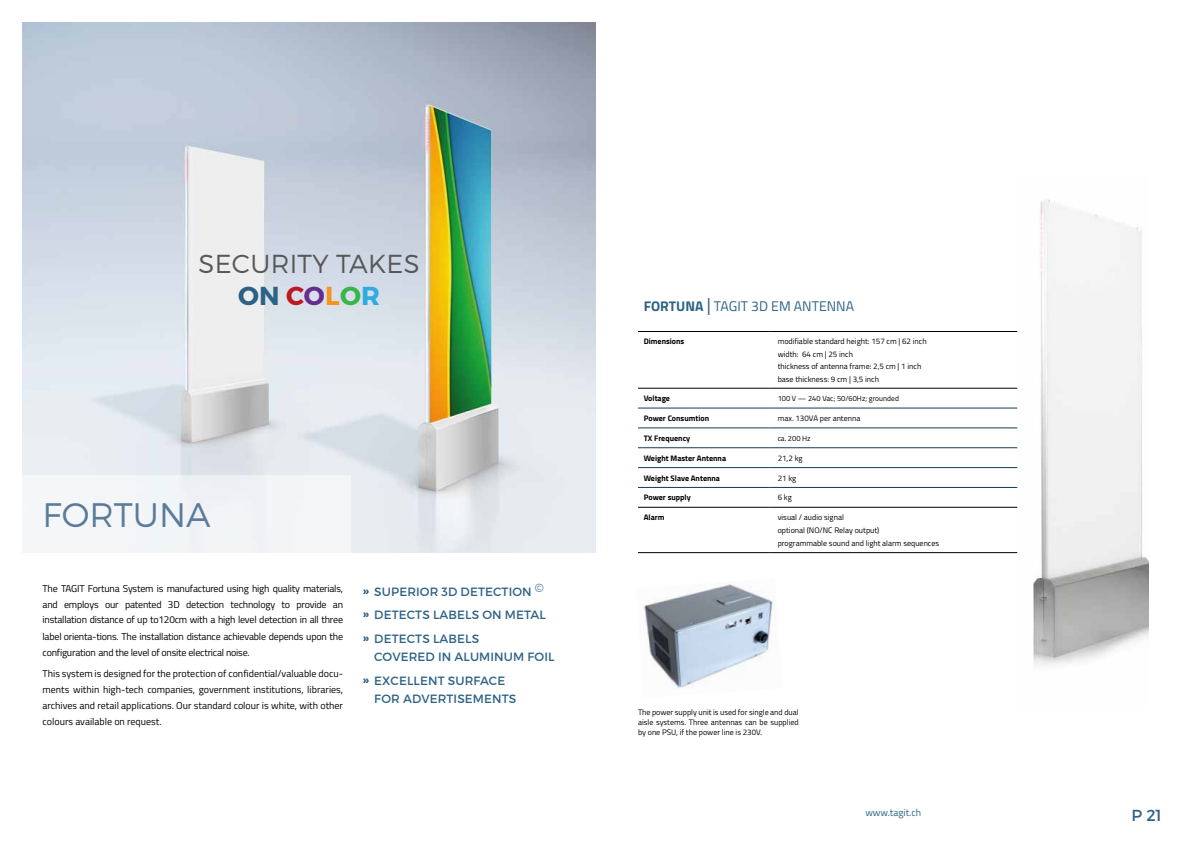
<style>
.page{position:relative;width:1191px;height:842px;background:#fff}
.page>*{position:absolute;margin:0;border:0;box-sizing:border-box;transform-origin:0 0}
.t1{font:300 34px "Montserrat";color:#5a7b9b}
.t2{font:300 26px/32px "Montserrat";letter-spacing:.01em;color:#575756;text-align:center}
.t3{font:16px "Montserrat";color:#2c6285}
.t4{font:14px "Titillium";color:#2c6285}
.t5{font:12px/23.7px "Montserrat";letter-spacing:.01em;color:#2c6285}
.t6{font:10px/16px "Titillium";letter-spacing:-.015em;color:#010202;text-align:justify}
.t7{font:10px "Titillium";color:#2c6285}
.t8{font:8px/13.3px "Titillium";color:#000}
.t9{font:8px/10px "Titillium";color:#010202;text-align:justify}
.t10{font:700 8px "Titillium";color:#000}
.t11{font:7.5px "Titillium";color:#000}
.s1{font-weight:700;color:#2c6285}
.s2{font-weight:700;color:#bd1823}
.s3{font-weight:700;color:#662d91}
.s4{font-weight:700;color:#f7931e}
.s5{font-weight:700;color:#39b54a}
.s6{font-weight:700;color:#2dabe3}
.s7{font-weight:700}
.s8{font-size:18px}
</style>
<div class="page">
<img style="left:1017px;top:199px;width:131px;height:466px">
<img style="left:23px;top:23px;width:572px;height:530px">
<hr style="left:638px;top:408px;width:131px;height:1px;background:#123e50">
<hr style="left:769px;top:408px;width:248px;height:1px;background:#123e50">
<hr style="left:638px;top:448px;width:131px;height:1px;background:#123e50">
<hr style="left:769px;top:448px;width:248px;height:1px;background:#123e50">
<hr style="left:638px;top:428px;width:131px;height:1px;background:#123e50">
<hr style="left:769px;top:428px;width:248px;height:1px;background:#123e50">
<hr style="left:638px;top:467px;width:131px;height:1px;background:#123e50">
<hr style="left:769px;top:467px;width:248px;height:1px;background:#123e50">
<hr style="left:638px;top:487px;width:131px;height:1px;background:#123e50">
<hr style="left:769px;top:487px;width:248px;height:1px;background:#123e50">
<hr style="left:638px;top:331px;width:131px;height:1px;background:#000">
<hr style="left:769px;top:331px;width:248px;height:1px;background:#000">
<hr style="left:638px;top:552px;width:131px;height:1px;background:#000">
<hr style="left:769px;top:552px;width:248px;height:1px;background:#000">
<hr style="left:638px;top:388px;width:131px;height:1px;background:#000">
<hr style="left:769px;top:388px;width:248px;height:1px;background:#000">
<hr style="left:638px;top:507px;width:131px;height:1px;background:#000">
<hr style="left:769px;top:507px;width:248px;height:1px;background:#000">
<div style="left:17px;top:475px;width:333px;height:85px;background:#f3f5f7"></div>
<img style="left:644px;top:584px;width:130px;height:105px">
<h2 class="t2" style="left:199px;top:247px;width:222px">SECURITY TAKES<br><span class="s1">ON</span> <span class="s2">C</span><span class="s3">O</span><span class="s4">L</span><span class="s5">O</span><span class="s6">R</span></h2>
<h1 class="t1" style="left:43px;top:494px;width:169px">FORTUNA</h1>
<p class="t6" style="left:43px;top:579px;width:302px">The TAGIT Fortuna System is manufactured using high quality materials, and employs our patented 3D detection technology to provide an installation distance of up to120cm with a high level detection in all three label orienta-tions. The installation distance achievable depends upon the configuration and the level of onsite electrical noise.</p>
<p class="t6" style="left:43px;top:665px;width:302px">This system is designed for the protection of confidential/valuable docu&shy;ments within high-tech companies, government institutions, libraries, archives and retail applications. Our standard colour is white, with other colours available on request.</p>
<p class="t5" style="left:363px;top:579px;width:184px"><span class="s7">»</span> SUPERIOR 3D DETECTION <sup>© </sup><span class="s7">»</span> DETECTS LABELS ON METAL <span class="s7">»</span> DETECTS LABELS</p>
<p class="t5" style="left:363px;top:645px;width:193px;text-indent:11px">COVERED IN ALUMINUM FOIL <span class="s7">»</span> EXCELLENT SURFACE</p>
<p class="t5" style="left:374px;top:686px;width:143px">FOR ADVERTISEMENTS</p>
<h3 class="t4" style="left:643px;top:295px;width:212px"><span class="s7">FORTUNA</span> <span class="s8">|</span> TAGIT 3D EM ANTENNA</h3>
<p class="t10" style="left:643px;top:335px;width:42px">Dimensions</p>
<p class="t8" style="left:777px;top:334px;width:150px">modifiable standard height: 157 cm | 62 inch width: 64 cm | 25 inch</p>
<p class="t8" style="left:777px;top:359px;width:145px">thickness of antenna frame: 2,5 cm | 1 inch base thickness: 9 cm | 3,5 inch</p>
<p class="t10" style="left:643px;top:392px;width:28px">Voltage</p>
<p class="t11" style="left:777px;top:393px;width:123px">100 V — 240 Vac; 50/60Hz; grounded</p>
<p class="t10" style="left:643px;top:412px;width:67px">Power Consumtion</p>
<p class="t8" style="left:777px;top:411px;width:84px">max. 130VA per antenna</p>
<p class="t10" style="left:643px;top:432px;width:48px">TX Frequency</p>
<p class="t11" style="left:777px;top:432px;width:35px">ca. 200 Hz</p>
<p class="t10" style="left:643px;top:452px;width:84px">Weight Master Antenna</p>
<p class="t8" style="left:777px;top:451px;width:26px">21,2 kg</p>
<p class="t10" style="left:643px;top:472px;width:78px">Weight Slave Antenna</p>
<p class="t8" style="left:777px;top:471px;width:20px">21 kg</p>
<p class="t10" style="left:643px;top:491px;width:49px">Power supply</p>
<p class="t8" style="left:777px;top:490px;width:16px">6 kg</p>
<p class="t10" style="left:643px;top:511px;width:22px">Alarm</p>
<p class="t8" style="left:777px;top:510px;width:163px">visual / audio signal<br>optional (NO/NC Relay output)<br>programmable sound and light alarm sequences</p>
<p class="t9" style="left:638px;top:707px;width:162px">The power supply unit is used for single and dual aisle systems. Three antennas can be supplied by one PSU, if the power line is 230V.</p>
<p class="t7" style="left:865px;top:806px;width:57px">www.tagit.ch</p>
<h3 class="t3" style="left:1131px;top:805px;width:32px">P 21</h3>
</div>
